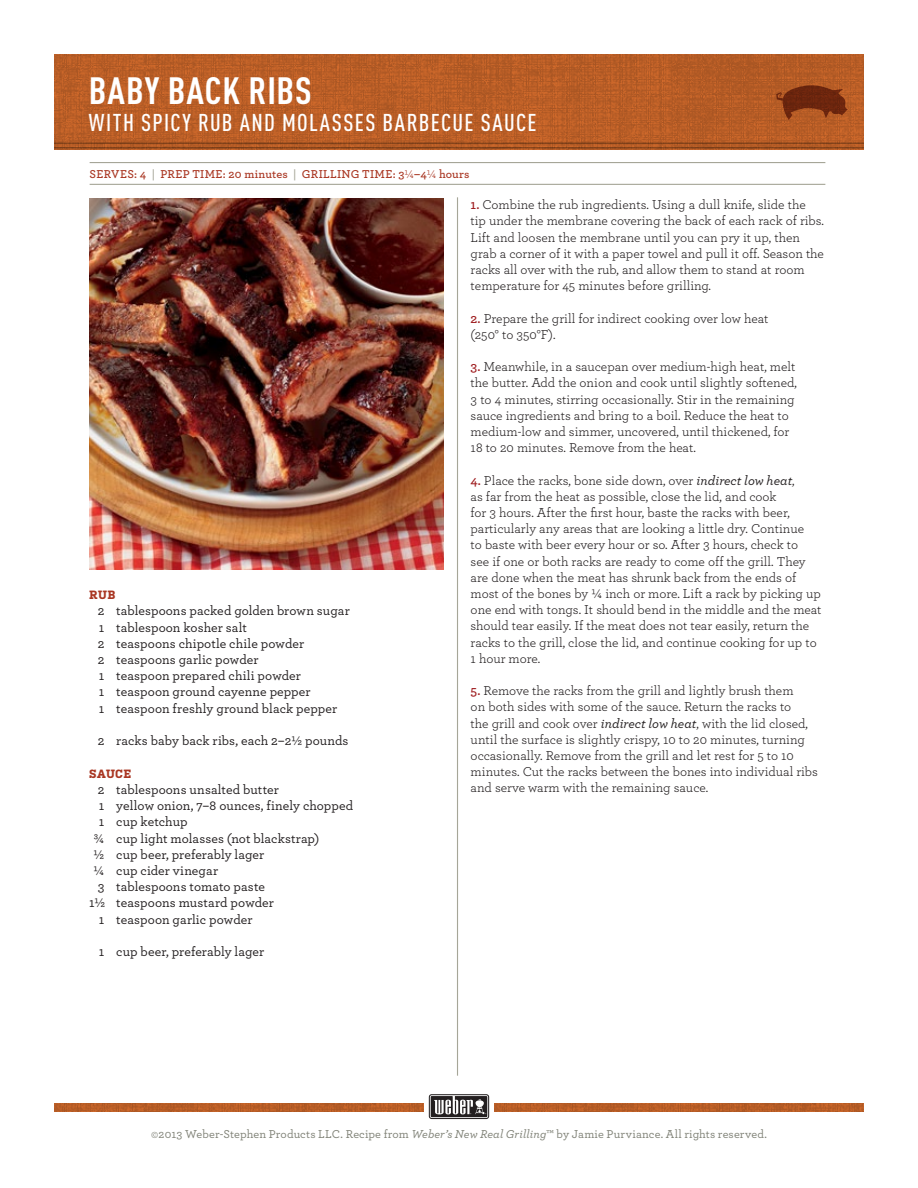
<style>
.page{position:relative;width:918px;height:1188px;background:#fff}
.page>*{position:absolute;margin:0;border:0;box-sizing:border-box;transform-origin:0 0}
.Recipe_main_head_lef{font:700 condensed 37.5px "DIN Pro";letter-spacing:.025em;color:#fff}
.Recipe_sub_head_left{font:500 condensed 24px "DIN Pro";letter-spacing:.055em;color:#fff}
.Recipe_directions{font:13.5px/16.2px "Archer";color:#231f20}
.Recipe_ingredients{font:500 13.5px "Archer";letter-spacing:.005em;color:#231f20}
.Recipe_ingredients-2{font:500 12px "Archer";letter-spacing:.01em;color:#7f8176}
.t1{font:600 12px "Archer";letter-spacing:.025em;color:#a93622}
.Recipe_ingredients_h{font:700 12px "Kulturista";letter-spacing:.03em;color:#a93622}
.s1{color:#a6a698}
.s2{font-weight:400}
.s3{font-weight:600;color:#9e1c1f}
.s4{font-weight:500;font-style:italic}
.s5{font-style:italic}
</style>
<div class="page">
<img style="left:54px;top:1103px;width:369px;height:8px">
<img style="left:495px;top:1103px;width:369px;height:8px">
<img style="left:54px;top:54px;width:810px;height:95px">
<hr style="left:54px;top:143px;width:810px;height:1px;background:#7f8176">
<hr style="left:54px;top:147px;width:810px;height:1px;background:#7f8176">
<svg style="left:429px;top:1094px;width:60px;height:25px"></svg>
<svg style="left:430px;top:1095px;width:58px;height:23px"></svg>
<hr style="left:457px;top:197px;width:1px;height:879px;background:#a6a698">
<hr style="left:90px;top:162px;width:735px;height:1px;background:#a6a698">
<hr style="left:90px;top:184px;width:735px;height:1px;background:#a6a698">
<svg style="left:776px;top:83px;width:72px;height:37px;background:#8d3e18"></svg>
<img style="left:89px;top:198px;width:355px;height:371px">
<p class="Recipe_main_head_lef" style="left:89px;top:62px;width:225px">BABY BACK RIBS</p>
<p class="Recipe_sub_head_left" style="left:89px;top:104px;width:450px">WITH SPICY RUB AND MOLASSES BARBECUE SAUCE</p>
<p class="t1" style="left:90px;top:166px;width:382px">SERVES: 4 <span class="s1">|</span> PREP TIME: 20 minutes <span class="s1">|</span> GRILLING TIME: 3<span class="s2">¼</span>–4<span class="s2">¼</span> hours</p>
<p class="Recipe_ingredients_h" style="left:89px;top:586px;width:28px">RUB</p>
<p class="Recipe_ingredients" style="left:98px;top:603px;width:254px">2 tablespoons packed golden brown sugar</p>
<p class="Recipe_ingredients" style="left:99px;top:619px;width:150px">1 tablespoon kosher salt</p>
<p class="Recipe_ingredients" style="left:98px;top:635px;width:208px">2 teaspoons chipotle chile powder</p>
<p class="Recipe_ingredients" style="left:98px;top:651px;width:162px">2 teaspoons garlic powder</p>
<p class="Recipe_ingredients" style="left:99px;top:667px;width:204px">1 teaspoon prepared chili powder</p>
<p class="Recipe_ingredients" style="left:99px;top:684px;width:213px">1 teaspoon ground cayenne pepper</p>
<p class="Recipe_ingredients" style="left:99px;top:700px;width:240px">1 teaspoon freshly ground black pepper</p>
<p class="Recipe_ingredients" style="left:98px;top:732px;width:252px">2 racks baby back ribs, each 2–2½ pounds</p>
<p class="Recipe_ingredients_h" style="left:89px;top:765px;width:43px">SAUCE</p>
<p class="Recipe_ingredients" style="left:98px;top:781px;width:183px">2 tablespoons unsalted butter</p>
<p class="Recipe_ingredients" style="left:99px;top:797px;width:256px">1 yellow onion, 7–8 ounces, finely chopped</p>
<p class="Recipe_ingredients" style="left:99px;top:813px;width:90px">1 cup ketchup</p>
<p class="Recipe_ingredients" style="left:94px;top:830px;width:227px">¾ cup light molasses (not blackstrap)</p>
<p class="Recipe_ingredients" style="left:94px;top:846px;width:172px">½ cup beer, preferably lager</p>
<p class="Recipe_ingredients" style="left:94px;top:862px;width:126px">¼ cup cider vinegar</p>
<p class="Recipe_ingredients" style="left:98px;top:878px;width:169px">3 tablespoons tomato paste</p>
<p class="Recipe_ingredients" style="left:89px;top:894px;width:186px">1½ teaspoons mustard powder</p>
<p class="Recipe_ingredients" style="left:99px;top:911px;width:155px">1 teaspoon garlic powder</p>
<p class="Recipe_ingredients" style="left:99px;top:943px;width:167px">1 cup beer, preferably lager</p>
<p class="Recipe_directions" style="left:471px;top:196px;width:355px"><span class="s3">1.</span> Combine the rub ingredients. Using a dull knife, slide the tip under the membrane covering the back of each rack of ribs.<br>Lift and loosen the membrane until you can pry it up, then grab a corner of it with a paper towel and pull it off. Season the racks all over with the rub, and allow them to stand at room temperature for 45 minutes before grilling.</p>
<p class="Recipe_directions" style="left:471px;top:310px;width:299px"><span class="s3">2.</span> Prepare the grill for indirect cooking over low heat (250° to 350°F).</p>
<p class="Recipe_directions" style="left:471px;top:358px;width:328px"><span class="s3">3.</span> Meanwhile, in a saucepan over medium-high heat, melt the butter. Add the onion and cook until slightly softened, 3 to 4 minutes, stirring occasionally. Stir in the remaining sauce ingredients and bring to a boil. Reduce the heat to medium-low and simmer, uncovered, until thickened, for 18 to 20 minutes. Remove from the heat.</p>
<p class="Recipe_directions" style="left:471px;top:472px;width:352px"><span class="s3">4.</span> Place the racks, bone side down, over <span class="s4">indirect low heat</span>,<br>as far from the heat as possible, close the lid, and cook<br>for 3 hours. After the first hour, baste the racks with beer, particularly any areas that are looking a little dry. Continue<br>to baste with beer every hour or so. After 3 hours, check to<br>see if one or both racks are ready to come off the grill. They are done when the meat has shrunk back from the ends of most of the bones by ¼ inch or more. Lift a rack by picking up one end with tongs. It should bend in the middle and the meat should tear easily. If the meat does not tear easily, return the racks to the grill, close the lid, and continue cooking for up to 1 hour more.</p>
<p class="Recipe_directions" style="left:471px;top:682px;width:349px"><span class="s3">5.</span> Remove the racks from the grill and lightly brush them<br>on both sides with some of the sauce. Return the racks to<br>the grill and cook over <span class="s4">indirect low heat</span>, with the lid closed, until the surface is slightly crispy, 10 to 20 minutes, turning occasionally. Remove from the grill and let rest for 5 to 10 minutes. Cut the racks between the bones into individual ribs and serve warm with the remaining sauce.</p>
<p class="Recipe_ingredients-2" style="left:151px;top:1126px;width:617px">©2013 Weber-Stephen Products LLC. Recipe from <span class="s5">Weber’s New Real Grilling</span>™ by Jamie Purviance. All rights reserved.</p>
</div>
